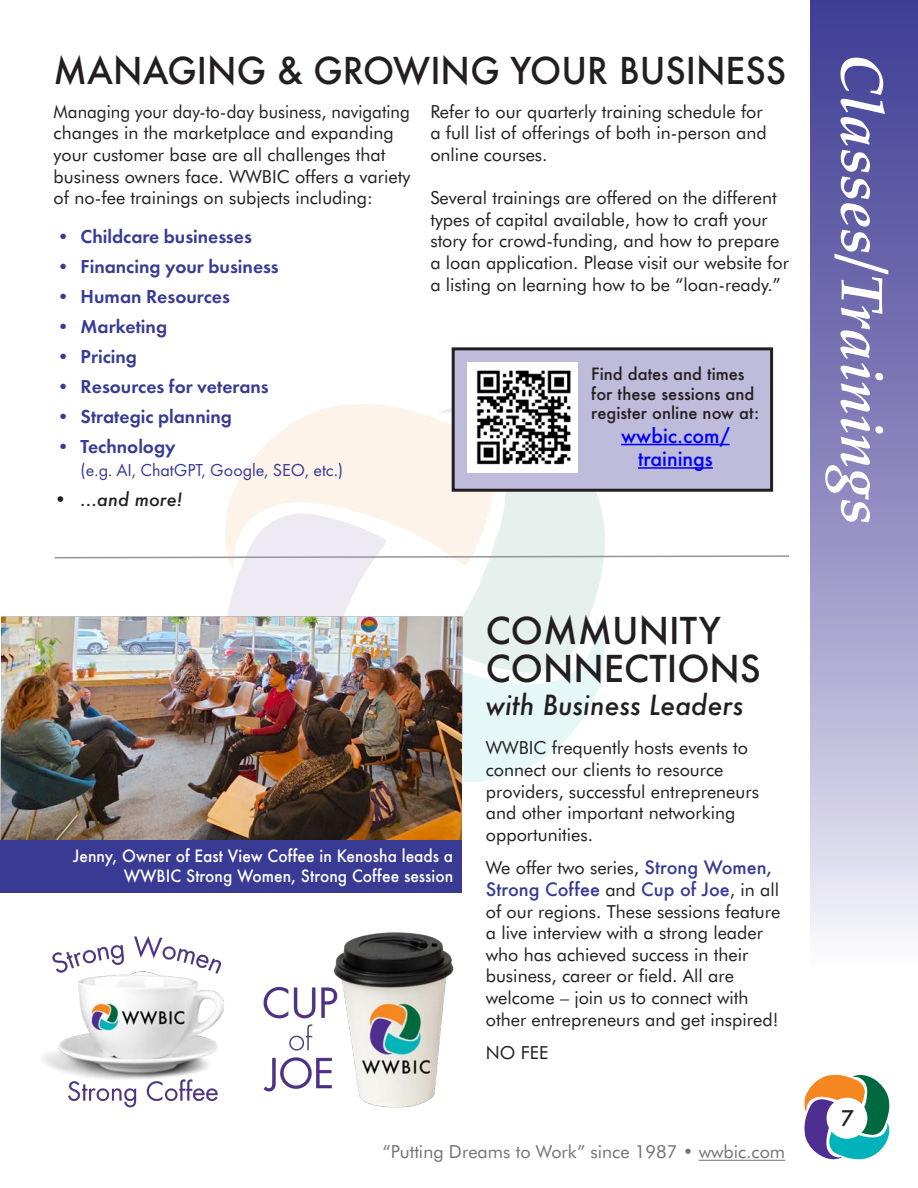
<style>
.page{position:relative;width:918px;height:1188px;background:#fff}
.page>*{position:absolute;margin:0;border:0;box-sizing:border-box;transform-origin:0 0}
.t1{font:500 129.3px "Futura";letter-spacing:.075em;color:#040503}
.t2{font:italic 700 60px "Palatino";color:#fff}
.t3{font:500 36px "Futura";color:#231f20}
.t4{font:italic 500 27px "Futura";color:#231f20}
.t5{font:500 21px "Futura";color:#231f20}
.t6{font:600 19.5px "Futura PT";color:#383a94}
.t7{font:500 19.5px "Futura";color:#00f}
.t8{font:18px/21.6px "Futura BT";color:#231f20}
.t9{font:18px "Futura BT";color:#231f20;scale:.95 1}
.t10{font:18px "Futura BT";color:#727477}
.t11{font:18px "Futura PT";color:#383a94}
.t12{font:italic 500 18px "Futura";color:#231f20}
.t13{font:500 16.5px "Futura";color:#fff;scale:.94 1}
.t14{font:500 16.5px "Futura";color:#231f20}
.s1{font-family:"Futura";font-weight:500;color:#383a94}
</style>
<div class="page">
<svg style="left:227px;top:404px;width:211px;height:119px;fill:#fef3e9"></svg>
<svg style="left:225px;top:511px;width:162px;height:106px;fill:#edeaf4"></svg>
<svg style="left:438px;top:404px;width:166px;height:213px;fill:#e6f0ec"></svg>
<svg style="left:462px;top:617px;width:143px;height:165px;fill:#e6f7f8"></svg>
<img style="left:263px;top:933px;width:191px;height:174px">
<img style="left:43px;top:936px;width:181px;height:171px">
<svg style="left:804px;top:1075px;width:86px;height:85px"></svg>
<div style="left:810px;top:0;width:108px;height:971px;background:linear-gradient(to bottom,#37338f,#f1eef7)"></div>
<div style="left:827px;top:1098px;width:40px;height:41px;background:#fff;border-radius:50%"></div>
<div style="left:453px;top:349px;width:319px;height:141px;background:#bfbbdb"></div>
<div style="left:452px;top:347px;width:321px;height:145px;border:3px solid #231f20"></div>
<img style="left:468px;top:362px;width:110px;height:111px">
<hr style="left:621px;top:444px;width:109px;height:1px;background:#00f">
<hr style="left:638px;top:467px;width:75px;height:2px;background:#00f">
<svg style="left:54px;top:523px;width:735px;height:61px"></svg>
<img style="left:1px;top:617px;width:461px;height:223px">
<div style="left:1px;top:840px;width:461px;height:53px;background:#383a94"></div>
<hr style="left:699px;top:1160px;width:86px;height:1px;background:#727477">
<p class="t3" style="left:54px;top:46px;width:734px">MANAGING &amp; GROWING YOUR BUSINESS</p>
<p class="t9" style="left:54px;top:100px;width:377px">Managing your day-to-day business, navigating</p>
<p class="t8" style="left:54px;top:122px;width:358px">changes in the marketplace and expanding your customer base are all challenges that business owners face. WWBIC offers a variety of no-fee trainings on subjects including:</p>
<p class="t6" style="left:54px;top:224px;width:200px">• Childcare businesses</p>
<p class="t6" style="left:54px;top:254px;width:226px">• Financing your business</p>
<p class="t6" style="left:54px;top:284px;width:178px">• Human Resources</p>
<p class="t6" style="left:54px;top:314px;width:115px">• Marketing</p>
<p class="t6" style="left:54px;top:344px;width:85px">• Pricing</p>
<p class="t6" style="left:54px;top:374px;width:217px">• Resources for veterans</p>
<p class="t6" style="left:54px;top:404px;width:180px">• Strategic planning</p>
<p class="t6" style="left:54px;top:434px;width:123px">• Technology</p>
<p class="t11" style="left:81px;top:459px;width:264px">(e.g. AI, ChatGPT, Google, SEO, etc.)</p>
<p class="t12" style="left:54px;top:487px;width:130px">• ...and more!</p>
<p class="t8" style="left:430px;top:100px;width:338px">Refer to our quarterly training schedule for a full list of offerings of both in-person and online courses.</p>
<p class="t8" style="left:430px;top:187px;width:360px">Several trainings are offered on the different types of capital available, how to craft your story for crowd-funding, and how to prepare a loan application. Please visit our website for a listing on learning how to be “loan-ready.”</p>
<p class="t14" style="left:591px;top:363px;width:155px">Find dates and times</p>
<p class="t14" style="left:591px;top:382px;width:165px">for these sessions and</p>
<p class="t14" style="left:591px;top:402px;width:169px">register online now at:</p>
<p class="t7" style="left:621px;top:422px;width:110px">wwbic.com/</p>
<p class="t7" style="left:638px;top:445px;width:76px">trainings</p>
<p class="t2" style="left:912px;top:54px;width:473px;rotate:90deg">Classes/Trainings</p>
<p class="t3" style="left:486px;top:606px;width:236px">COMMUNITY</p>
<p class="t3" style="left:486px;top:644px;width:277px">CONNECTIONS</p>
<p class="t4" style="left:486px;top:686px;width:259px">with Business Leaders</p>
<p class="t8" style="left:486px;top:737px;width:264px">WWBIC frequently hosts events to connect our clients to resource</p>
<p class="t8" style="left:486px;top:780px;width:275px">providers, successful entrepreneurs and other important networking</p>
<p class="t8" style="left:486px;top:823px;width:109px">opportunities.</p>
<p class="t8" style="left:486px;top:857px;width:296px">We offer two series, <span class="s1">Strong Women, Strong Coffee</span> and <span class="s1">Cup of Joe</span>, in all of our regions. These sessions feature a live interview with a strong leader who has achieved success in their business, career or field. All are</p>
<p class="t8" style="left:486px;top:987px;width:264px">welcome – join us to connect with</p>
<p class="t8" style="left:486px;top:1008px;width:294px">other entrepreneurs and get inspired!</p>
<p class="t8" style="left:486px;top:1042px;width:64px">NO FEE</p>
<h1 class="t1" style="left:164px;top:788px;width:520px">WWBIC</h1>
<p class="t13" style="left:73px;top:845px;width:406px">Jenny, Owner of East View Coffee in Kenosha leads a</p>
<p class="t13" style="left:124px;top:865px;width:352px">WWBIC Strong Women, Strong Coffee session</p>
<p class="t10" style="left:383px;top:1141px;width:404px">“Putting Dreams to Work” since 1987 • wwbic.com</p>
<p class="t5" style="left:841px;top:1104px;width:14px">7</p>
</div>
